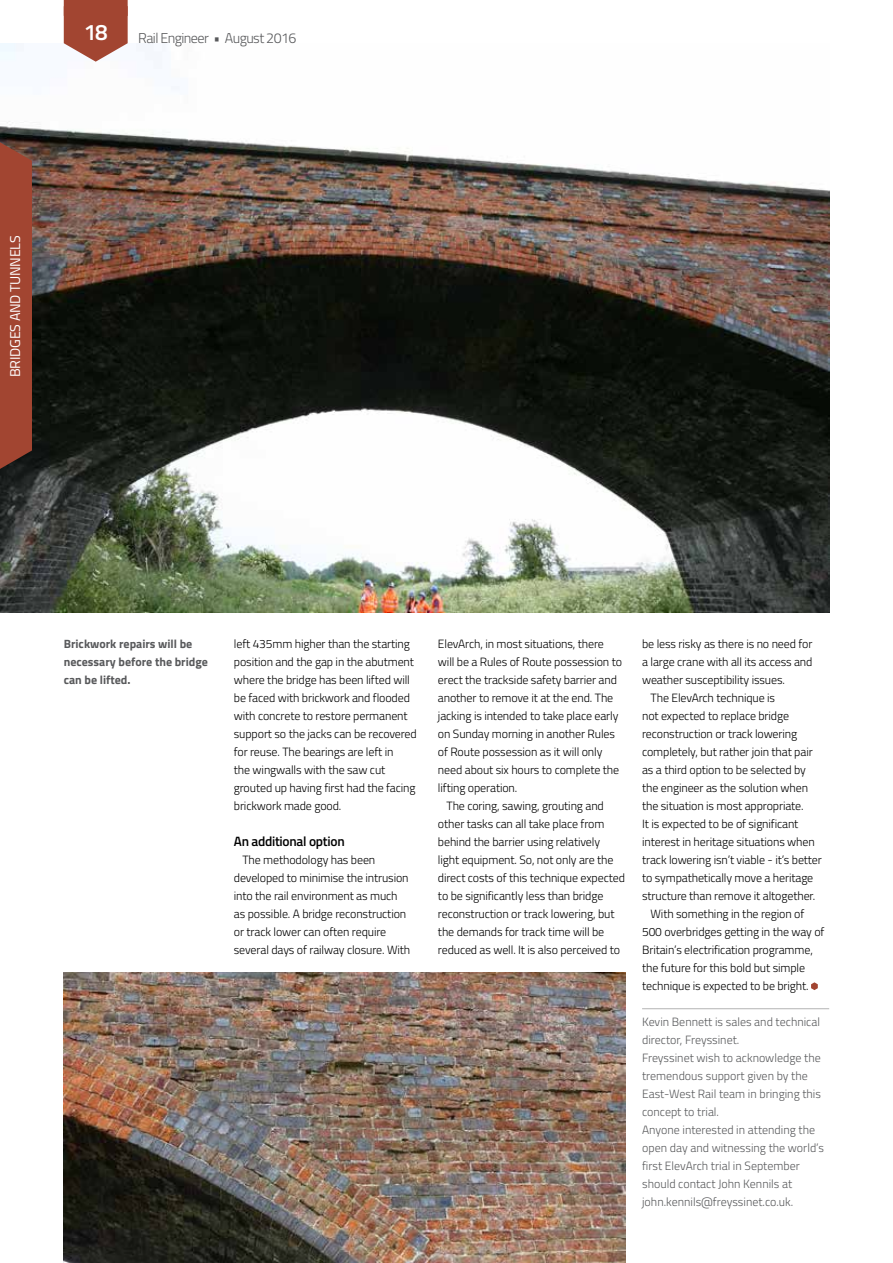
<style>
.page{position:relative;width:893px;height:1263px;background:#fff}
.page>*{position:absolute;margin:0;border:0;box-sizing:border-box;transform-origin:0 0}
.t1{font:600 22.5px "Titillium";color:#fff}
.t2{font:300 14.25px "Titillium";letter-spacing:-.04em;color:#58595b}
.t3{font:14.25px "Titillium";letter-spacing:-.02em;color:#fff}
.t4{font:600 13.5px "Titillium";letter-spacing:-.02em;color:#000}
.t5{font:300 12px/18px "Titillium";letter-spacing:-.01em;color:#000}
.t6{font:300 12px/18px "Titillium";color:#58595b}
.t7{font:700 12px/18px "Titillium";color:#58595b}
</style>
<div class="page">
<hr style="left:642px;top:1008px;width:187px;height:1px;background:#b3b3b3">
<svg style="left:811px;top:982px;width:7px;height:8px"></svg>
<img style="left:0;top:43px;width:829px;height:569px">
<img style="left:64px;top:972px;width:561px;height:291px">
<svg style="left:64px;top:0;width:64px;height:62px;background:#af6151"></svg>
<svg style="left:0;top:142px;width:32px;height:47px;background:#954533"></svg>
<svg style="left:0;top:450px;width:32px;height:19px"></svg>
<div style="left:0;top:189px;width:32px;height:261px;background:#a24531"></div>
<h1 class="t1" style="left:84px;top:16px;width:25px">18</h1>
<p class="t2" style="left:138px;top:27px;width:160px">Rail Engineer • August 2016</p>
<p class="t3" style="left:5px;top:377px;width:144px;rotate:-90deg">BRIDGES AND TUNNELS</p>
<p class="t7" style="left:64px;top:634px;width:146px">Brickwork repairs will be necessary before the bridge can be lifted.</p>
<p class="t5" style="left:234px;top:634px;width:184px">left 435mm higher than the starting position and the gap in the abutment where the bridge has been lifted will be faced with brickwork and flooded with concrete to restore permanent support so the jacks can be recovered for reuse. The bearings are left in<br>the wingwalls with the saw cut grouted up having first had the facing brickwork made good.</p>
<p class="t4" style="left:234px;top:831px;width:112px">An additional option</p>
<p class="t5" style="left:234px;top:850px;width:178px;text-indent:9px">The methodology has been developed to minimise the intrusion into the rail environment as much as possible. A bridge reconstruction or track lower can often require several days of railway closure. With</p>
<p class="t5" style="left:438px;top:634px;width:167px">ElevArch, in most situations, there</p>
<p class="t5" style="left:438px;top:652px;width:186px">will be a Rules of Route possession to</p>
<p class="t5" style="left:438px;top:670px;width:181px">erect the trackside safety barrier and</p>
<p class="t5" style="left:438px;top:688px;width:177px">another to remove it at the end. The</p>
<p class="t5" style="left:438px;top:706px;width:182px">jacking is intended to take place early</p>
<p class="t5" style="left:438px;top:724px;width:179px">on Sunday morning in another Rules</p>
<p class="t5" style="left:438px;top:742px;width:166px">of Route possession as it will only</p>
<p class="t5" style="left:438px;top:760px;width:183px">need about six hours to complete the</p>
<p class="t5" style="left:438px;top:778px;width:81px">lifting operation.</p>
<p class="t5" style="left:446px;top:796px;width:159px">The coring, sawing, grouting and</p>
<p class="t5" style="left:438px;top:814px;width:168px">other tasks can all take place from</p>
<p class="t5" style="left:438px;top:832px;width:164px">behind the barrier using relatively</p>
<p class="t5" style="left:438px;top:850px;width:177px">light equipment. So, not only are the</p>
<p class="t5" style="left:438px;top:868px;width:188px">direct costs of this technique expected</p>
<p class="t5" style="left:438px;top:886px;width:167px">to be significantly less than bridge</p>
<p class="t5" style="left:438px;top:904px;width:178px">reconstruction or track lowering, but</p>
<p class="t5" style="left:438px;top:922px;width:168px">the demands for track time will be</p>
<p class="t5" style="left:438px;top:940px;width:184px">reduced as well. It is also perceived to</p>
<p class="t5" style="left:642px;top:634px;width:172px">be less risky as there is no need for</p>
<p class="t5" style="left:642px;top:652px;width:172px">a large crane with all its access and</p>
<p class="t5" style="left:642px;top:670px;width:144px">weather susceptibility issues.</p>
<p class="t5" style="left:651px;top:688px;width:126px">The ElevArch technique is</p>
<p class="t5" style="left:642px;top:706px;width:149px">not expected to replace bridge</p>
<p class="t5" style="left:642px;top:724px;width:157px">reconstruction or track lowering</p>
<p class="t5" style="left:642px;top:742px;width:172px">completely, but rather join that pair</p>
<p class="t5" style="left:642px;top:760px;width:165px">as a third option to be selected by</p>
<p class="t5" style="left:642px;top:778px;width:167px">the engineer as the solution when</p>
<p class="t5" style="left:642px;top:796px;width:163px">the situation is most appropriate.</p>
<p class="t5" style="left:642px;top:814px;width:158px">It is expected to be of significant</p>
<p class="t5" style="left:642px;top:832px;width:174px">interest in heritage situations when</p>
<p class="t5" style="left:642px;top:850px;width:181px">track lowering isn’t viable - it’s better</p>
<p class="t5" style="left:642px;top:868px;width:173px">to sympathetically move a heritage</p>
<p class="t5" style="left:642px;top:886px;width:175px">structure than remove it altogether.</p>
<p class="t5" style="left:651px;top:904px;width:155px">With something in the region of</p>
<p class="t5" style="left:642px;top:922px;width:184px">500 overbridges getting in the way of</p>
<p class="t5" style="left:642px;top:940px;width:172px">Britain’s electrification programme,</p>
<p class="t5" style="left:642px;top:958px;width:165px">the future for this bold but simple</p>
<p class="t5" style="left:642px;top:976px;width:168px">technique is expected to be bright.</p>
<p class="t6" style="left:642px;top:1012px;width:184px">Kevin Bennett is sales and technical director, Freyssinet.<br>Freyssinet wish to acknowledge the tremendous support given by the<br>East-West Rail team in bringing this concept to trial.<br>Anyone interested in attending the open day and witnessing the world’s first ElevArch trial in September should contact John Kennils at john.kennils@freyssinet.co.uk.</p>
</div>
